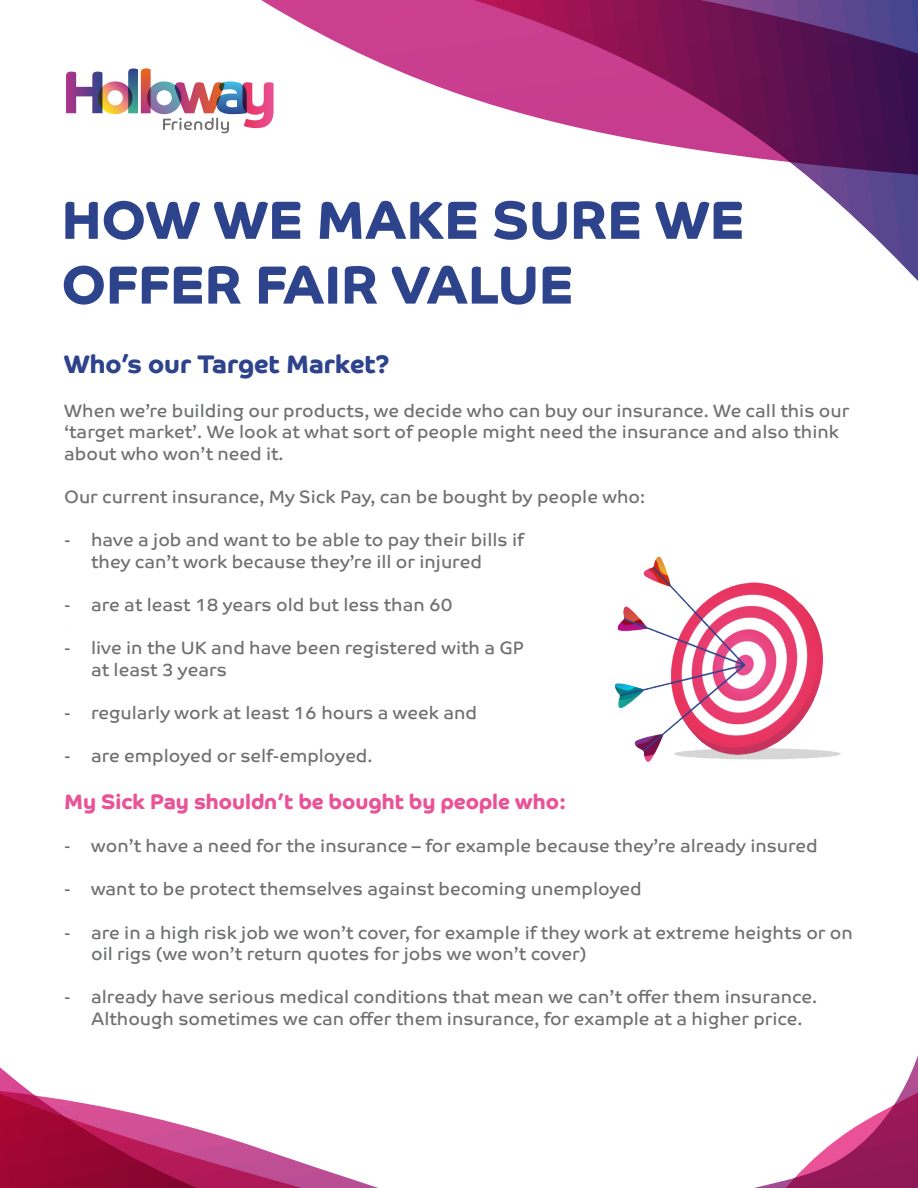
<style>
.page{position:relative;width:918px;height:1188px;background:#fff}
.page>*{position:absolute;margin:0;border:0;box-sizing:border-box;transform-origin:0 0}
.t1{font:700 54px/64.8px "Co Headline";color:#2d438c}
.t2{font:700 25.5px "Co Headline";color:#2d438c}
.t3{font:700 21px "Co Headline";color:#ea5297}
.t4{font:18px/21.6px "Co Text";color:#6f7070}
</style>
<div class="page">
<svg style="left:754px;top:1055px;width:164px;height:133px"></svg>
<svg style="left:0;top:1067px;width:378px;height:121px"></svg>
<svg style="left:261px;top:0;width:171px;height:85px"></svg>
<svg style="left:432px;top:0;width:486px;height:281px"></svg>
<svg style="left:66px;top:68px;width:208px;height:65px"></svg>
<img style="left:614px;top:556px;width:227px;height:206px">
<h1 class="t1" style="left:62px;top:188px;width:684px">HOW WE MAKE SURE WE<br>OFFER FAIR VALUE</h1>
<h2 class="t2" style="left:64px;top:350px;width:327px">Who’s our Target Market?</h2>
<p class="t4" style="left:64px;top:400px;width:787px">When we’re building our products, we decide who can buy our insurance. We call this our ‘target market’. We look at what sort of people might need the insurance and also think about who won’t need it.</p>
<p class="t4" style="left:64px;top:486px;width:582px">Our current insurance, My Sick Pay, can be bought by people who:</p>
<p class="t4" style="left:91px;top:529px;width:434px;text-indent:-27px">- have a job and want to be able to pay their bills if they can’t work because they’re ill or injured</p>
<p class="t4" style="left:64px;top:594px;width:390px">- are at least 18 years old but less than 60</p>
<p class="t4" style="left:91px;top:637px;width:435px;text-indent:-27px">- live in the UK and have been registered with a GP at least 3 years</p>
<p class="t4" style="left:64px;top:702px;width:414px">- regularly work at least 16 hours a week and</p>
<p class="t4" style="left:64px;top:745px;width:310px">- are employed or self-employed.</p>
<p class="t3" style="left:64px;top:790px;width:503px">My Sick Pay shouldn’t be bought by people who:</p>
<p class="t4" style="left:64px;top:835px;width:755px">- won’t have a need for the insurance – for example because they’re already insured</p>
<p class="t4" style="left:64px;top:878px;width:579px">- want to be protect themselves against becoming unemployed</p>
<p class="t4" style="left:91px;top:922px;width:763px;text-indent:-27px">- are in a high risk job we won’t cover, for example if they work at extreme heights or on oil rigs (we won’t return quotes for jobs we won’t cover)</p>
<p class="t4" style="left:91px;top:986px;width:728px;text-indent:-27px">- already have serious medical conditions that mean we can’t offer them insurance.<br>Although sometimes we can offer them insurance, for example at a higher price.</p>
</div>
